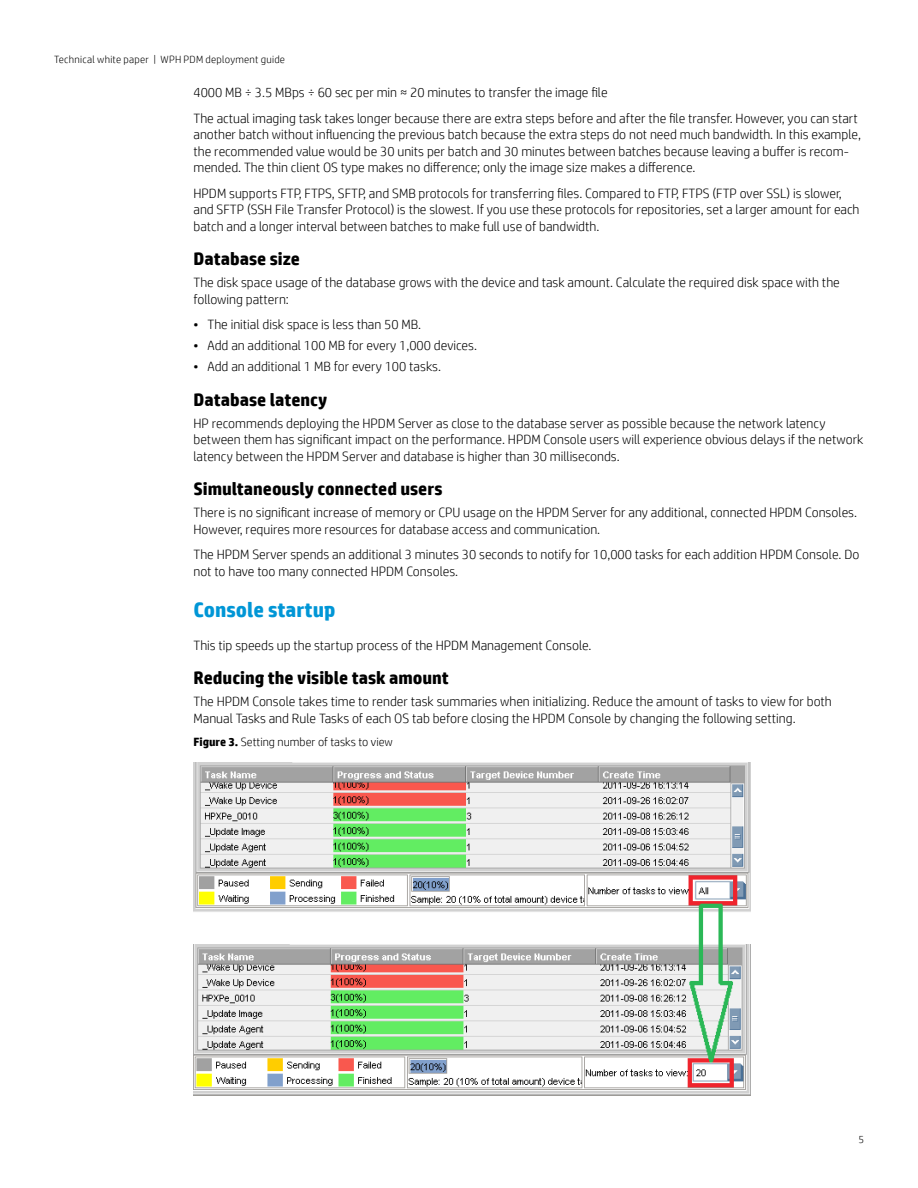
<style>
.page{position:relative;width:918px;height:1188px;background:#fff}
.page>*{position:absolute;margin:0;border:0;box-sizing:border-box;transform-origin:0 0}
.t1{font:700 21px "HP Simplified";color:#0096d6}
.t2{font:700 18px "HP Simplified";color:#000}
.t3{font:300 13.5px/16.5px "HP Simplified";color:#000}
.t4{font:300 12px "HP Simplified";color:#000}
.t5{font:300 10.5px "HP Simplified";letter-spacing:.025em;color:#000}
.s1{font-weight:400;font-size:12px}
.s2{font-weight:700}
</style>
<div class="page">
<img style="left:194px;top:762px;width:557px;height:333px">
<p class="t5" style="left:54px;top:53px;width:233px">Technical white paper | WPH PDM deployment guide</p>
<p class="t3" style="left:194px;top:80px;width:666px;line-height:25.5px">4000 MB ÷ 3.5 MBps ÷ 60 sec per min ≈ 20 minutes to transfer the image file<br>The actual imaging task takes longer because there are extra steps before and after the file transfer. However, you can start</p>
<p class="t3" style="left:194px;top:126px;width:669px">another batch without influencing the previous batch because the extra steps do not need much bandwidth. In this example, the recommended value would be 30 units per batch and 30 minutes between batches because leaving a buffer is recom&shy;mended. The thin client OS type makes no difference; only the image size makes a difference.</p>
<p class="t3" style="left:194px;top:185px;width:668px">HPDM supports FTP, FTPS, SFTP, and SMB protocols for transferring files. Compared to FTP, FTPS (FTP over SSL) is slower, and SFTP (SSH File Transfer Protocol) is the slowest. If you use these protocols for repositories, set a larger amount for each batch and a longer interval between batches to make full use of bandwidth.</p>
<h2 class="t2" style="left:194px;top:249px;width:108px">Database size</h2>
<p class="t3" style="left:194px;top:274px;width:648px">The disk space usage of the database grows with the device and task amount. Calculate the required disk space with the following pattern:</p>
<p class="t3" style="left:194px;top:316px;width:229px"><span class="s1">•</span> The initial disk space is less than 50 MB.</p>
<p class="t3" style="left:194px;top:337px;width:285px"><span class="s1">•</span> Add an additional 100 MB for every 1,000 devices.</p>
<p class="t3" style="left:194px;top:358px;width:249px"><span class="s1">•</span> Add an additional 1 MB for every 100 tasks.</p>
<h2 class="t2" style="left:194px;top:389px;width:135px">Database latency</h2>
<p class="t3" style="left:194px;top:415px;width:671px">HP recommends deploying the HPDM Server as close to the database server as possible because the network latency between them has significant impact on the performance. HPDM Console users will experience obvious delays if the network latency between the HPDM Server and database is higher than 30 milliseconds.</p>
<h2 class="t2" style="left:194px;top:478px;width:251px">Simultaneously connected users</h2>
<p class="t3" style="left:194px;top:504px;width:665px">There is no significant increase of memory or CPU usage on the HPDM Server for any additional, connected HPDM Consoles.<br>However, requires more resources for database access and communication.</p>
<p class="t3" style="left:194px;top:546px;width:667px">The HPDM Server spends an additional 3 minutes 30 seconds to notify for 10,000 tasks for each addition HPDM Console. Do not to have too many connected HPDM Consoles.</p>
<h1 class="t1" style="left:194px;top:598px;width:144px">Console startup</h1>
<p class="t3" style="left:194px;top:637px;width:400px">This tip speeds up the startup process of the HPDM Management Console.</p>
<h2 class="t2" style="left:194px;top:668px;width:257px">Reducing the visible task amount</h2>
<p class="t3" style="left:194px;top:693px;width:640px">The HPDM Console takes time to render task summaries when initializing. Reduce the amount of tasks to view for both<br>Manual Tasks and Rule Tasks of each OS tab before closing the HPDM Console by changing the following setting.</p>
<p class="t4" style="left:194px;top:735px;width:201px"><span class="s2">Figure 3.</span> Setting number of tasks to view</p>
<p class="t5" style="left:858px;top:1133px;width:7px">5</p>
</div>
